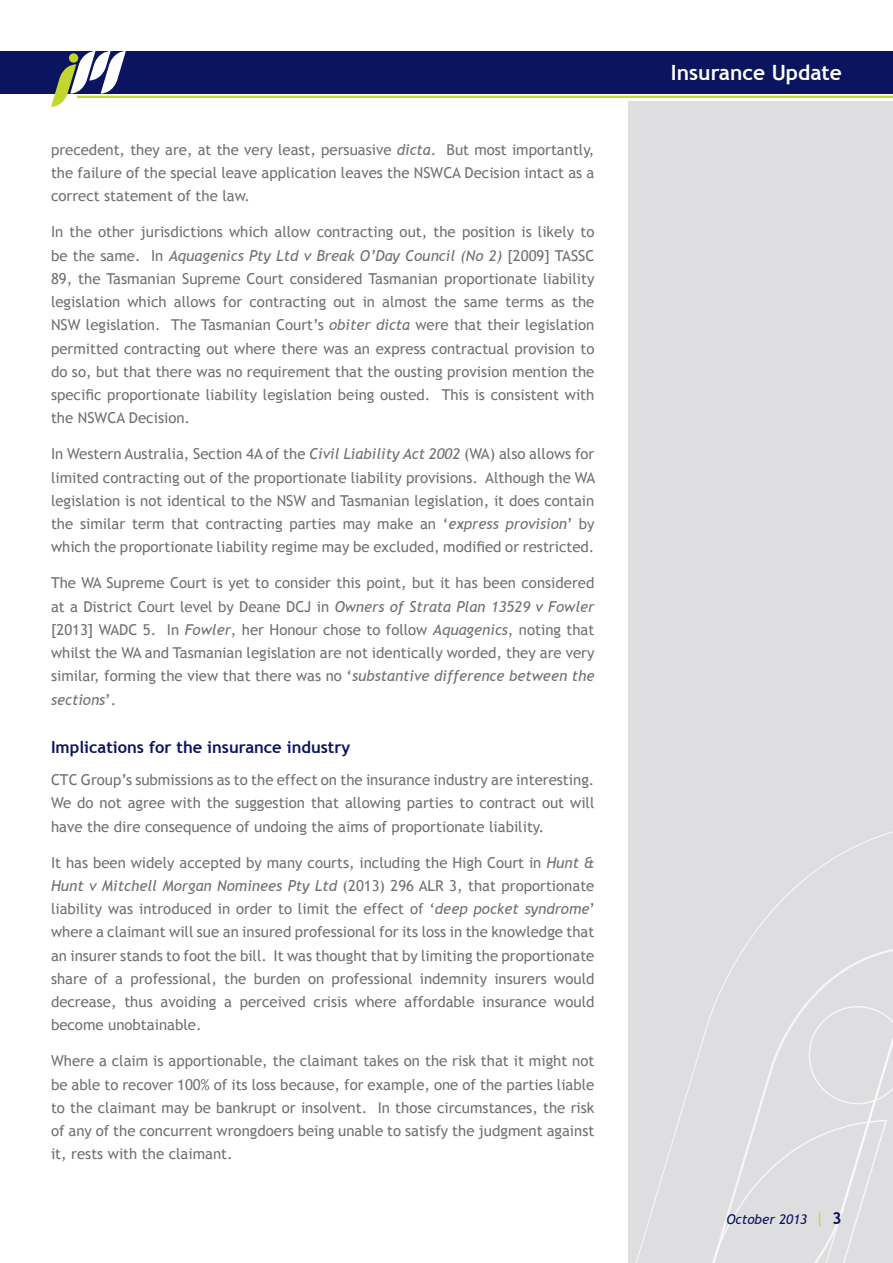
<style>
.page{position:relative;width:893px;height:1263px;background:#fff}
.page>*{position:absolute;margin:0;border:0;box-sizing:border-box;transform-origin:0 0}
.t1{font:700 21px "Trebuchet MS";color:#fff}
.t2{font:700 16.5px "Trebuchet MS";color:#0b145e}
.t3{font:15px/23.2px "Trebuchet MS";color:#717074;text-align:justify}
.t4{font:italic 13.5px "Trebuchet MS";color:#0b145e}
.s1{font-style:italic}
.s2{font-style:normal;font-size:16.5px;color:#c1d72f}
.s3{font-weight:700;font-style:normal;font-size:16.5px}
</style>
<div class="page">
<div style="left:628px;top:101px;width:265px;height:1162px;background:#dedee1"></div>
<svg style="left:679px;top:831px;width:214px;height:288px"></svg>
<svg style="left:636px;top:1119px;width:251px;height:144px"></svg>
<svg style="left:809px;top:1006px;width:84px;height:98px"></svg>
<div style="left:0;top:51px;width:893px;height:43px;background:#0b145e"></div>
<svg style="left:51px;top:51px;width:75px;height:56px"></svg>
<div style="left:69px;top:53px;width:9px;height:10px;background:#c1d72f;border-radius:50%"></div>
<hr style="left:77px;top:96px;width:816px;height:2px;background:#c1d72f">
<p class="t3" style="left:51px;top:138px;width:545px">precedent, they are, at the very least, persuasive <span class="s1">dicta</span>. But most importantly, the failure of the special leave application leaves the NSWCA Decision intact as a correct statement of the law.</p>
<p class="t3" style="left:51px;top:221px;width:545px">In the other jurisdictions which allow contracting out, the position is likely to be the same. In <span class="s1">Aquagenics Pty Ltd v Break O’Day Council (No 2)</span> [2009] TASSC 89, the Tasmanian Supreme Court considered Tasmanian proportionate liability legislation which allows for contracting out in almost the same terms as the NSW legislation. The Tasmanian Court’s <span class="s1">obiter dicta</span> were that their legislation permitted contracting out where there was an express contractual provision to do so, but that there was no requirement that the ousting provision mention the specific proportionate liability legislation being ousted. This is consistent with the NSWCA Decision.</p>
<p class="t3" style="left:51px;top:443px;width:546px">In Western Australia, Section 4A of the <span class="s1">Civil Liability Act 2002</span> (WA) also allows for limited contracting out of the proportionate liability provisions. Although the WA legislation is not identical to the NSW and Tasmanian legislation, it does contain the similar term that contracting parties may make an ‘<span class="s1">express provision</span>’ by which the proportionate liability regime may be excluded, modified or restricted.</p>
<p class="t3" style="left:51px;top:572px;width:545px">The WA Supreme Court is yet to consider this point, but it has been considered at a District Court level by Deane DCJ in <span class="s1">Owners of Strata Plan 13529 v Fowler </span>[2013] WADC 5. In <span class="s1">Fowler</span>, her Honour chose to follow <span class="s1">Aquagenics</span>, noting that whilst the WA and Tasmanian legislation are not identically worded, they are very similar, forming the view that there was no ‘<span class="s1">substantive difference between the sections</span>’.</p>
<p class="t2" style="left:51px;top:737px;width:301px">Implications for the insurance industry</p>
<p class="t3" style="left:51px;top:768px;width:545px">CTC Group’s submissions as to the effect on the insurance industry are interesting.<br>We do not agree with the suggestion that allowing parties to contract out will have the dire consequence of undoing the aims of proportionate liability.</p>
<p class="t3" style="left:51px;top:851px;width:545px">It has been widely accepted by many courts, including the High Court in <span class="s1">Hunt &amp; Hunt v Mitchell Morgan Nominees Pty Ltd</span> (2013) 296 ALR 3, that proportionate liability was introduced in order to limit the effect of ‘<span class="s1">deep pocket syndrome</span>’ where a claimant will sue an insured professional for its loss in the knowledge that an insurer stands to foot the bill. It was thought that by limiting the proportionate share of a professional, the burden on professional indemnity insurers would decrease, thus avoiding a perceived crisis where affordable insurance would become unobtainable.</p>
<p class="t3" style="left:51px;top:1050px;width:545px">Where a claim is apportionable, the claimant takes on the risk that it might not be able to recover 100% of its loss because, for example, one of the parties liable to the claimant may be bankrupt or insolvent. In those circumstances, the risk of any of the concurrent wrongdoers being unable to satisfy the judgment against it, rests with the claimant.</p>
<h1 class="t1" style="left:671px;top:59px;width:173px">Insurance Update</h1>
<p class="t4" style="left:726px;top:1211px;width:117px">October 2013 <span class="s2">|</span> <span class="s3">3</span></p>
</div>
